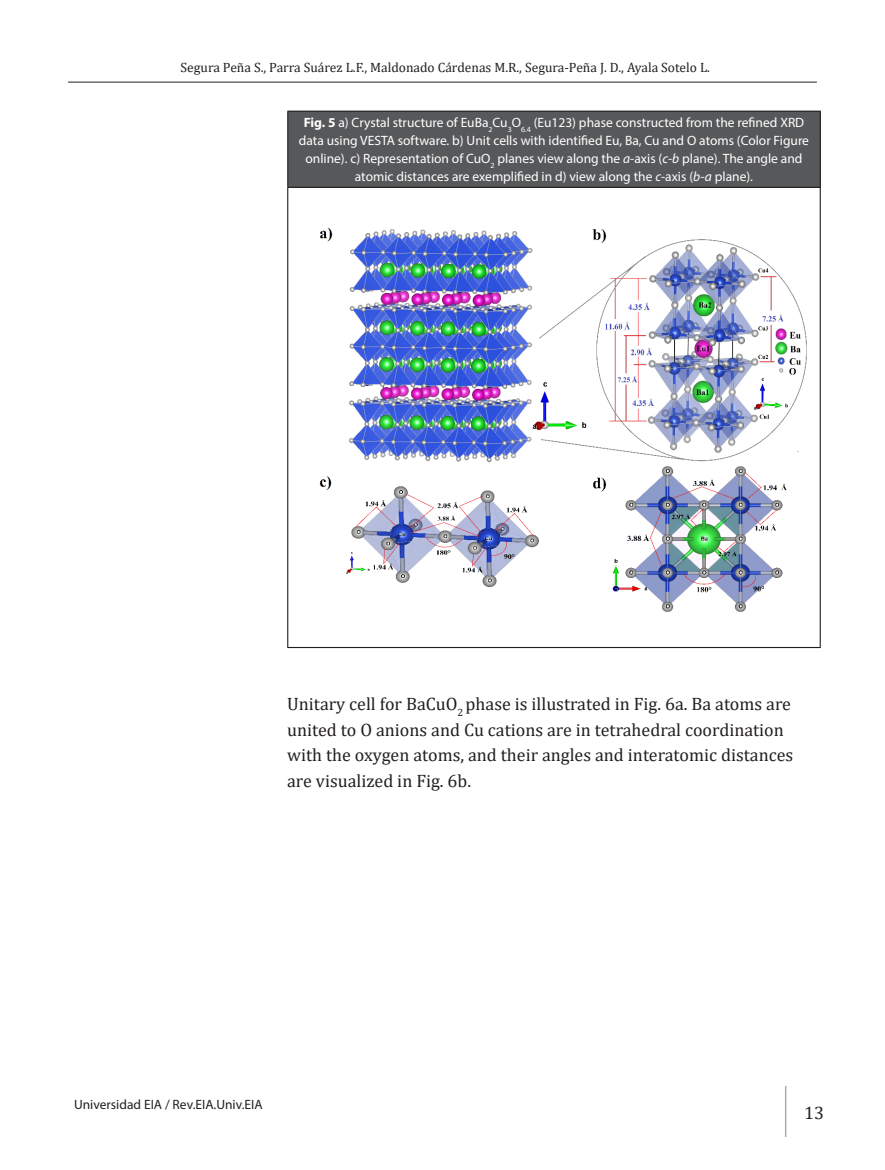
<style>
.page{position:relative;width:885px;height:1170px;background:#fff}
.page>*{position:absolute;margin:0;border:0;box-sizing:border-box;transform-origin:0 0}
.t1{font:18px/25.5px "Cambria";color:#231f20}
.t2{font:13.5px/18px "Myriad Pro";color:#fff;text-align:center}
.t3{font:13.5px "Cambria";color:#231f20}
.t4{font:13.5px "Myriad Pro";color:#231f20}
.s1{font-weight:700}
.s2{font-style:italic}
</style>
<div class="page">
<hr style="left:68px;top:82px;width:748px;height:1px;background:#231f20">
<hr style="left:784px;top:1085px;width:2px;height:51px;background:#a9acb0">
<div style="left:288px;top:111px;width:532px;height:76px;background:#57585a"></div>
<hr style="left:287px;top:111px;width:533px;height:1px;background:#231f20">
<hr style="left:287px;top:112px;width:1px;height:75px;background:#231f20">
<hr style="left:819px;top:112px;width:1px;height:75px;background:#231f20">
<hr style="left:287px;top:187px;width:533px;height:1px;background:#231f20">
<hr style="left:287px;top:188px;width:1px;height:459px;background:#231f20">
<hr style="left:819px;top:188px;width:1px;height:459px;background:#231f20">
<hr style="left:287px;top:647px;width:533px;height:1px;background:#231f20">
<img style="left:319px;top:227px;width:488px;height:385px">
<p class="t3" style="left:181px;top:60px;width:531px">Segura Peña S., Parra Suárez L.F., Maldonado Cárdenas M.R., Segura-Peña J. D., Ayala Sotelo L.</p>
<p class="t2" style="left:299px;top:114px;width:511px"><span class="s1">Fig. 5</span> a) Crystal structure of EuBa<sub>2</sub>Cu<sub>3</sub>O<sub>6.4</sub> (Eu123) phase constructed from the refined XRD data using VESTA software. b) Unit cells with identified Eu, Ba, Cu and O atoms (Color Figure online). c) Representation of CuO<sub>2</sub> planes view along the <span class="s2">a</span>-axis (<span class="s2">c-b</span> plane). The angle and atomic distances are exemplified in d) view along the <span class="s2">c</span>-axis (<span class="s2">b-a</span> plane).</p>
<p class="t1" style="left:287px;top:691px;width:507px">Unitary cell for BaCuO<sub>2</sub> phase is illustrated in Fig. 6a. Ba atoms are united to O anions and Cu cations are in tetrahedral coordination with the oxygen atoms, and their angles and interatomic distances are visualized in Fig. 6b.</p>
<p class="t4" style="left:74px;top:1095px;width:190px">Universidad EIA / Rev.EIA.Univ.EIA</p>
<h1 class="t1" style="left:804px;top:1099px;width:21px">13</h1>
</div>
